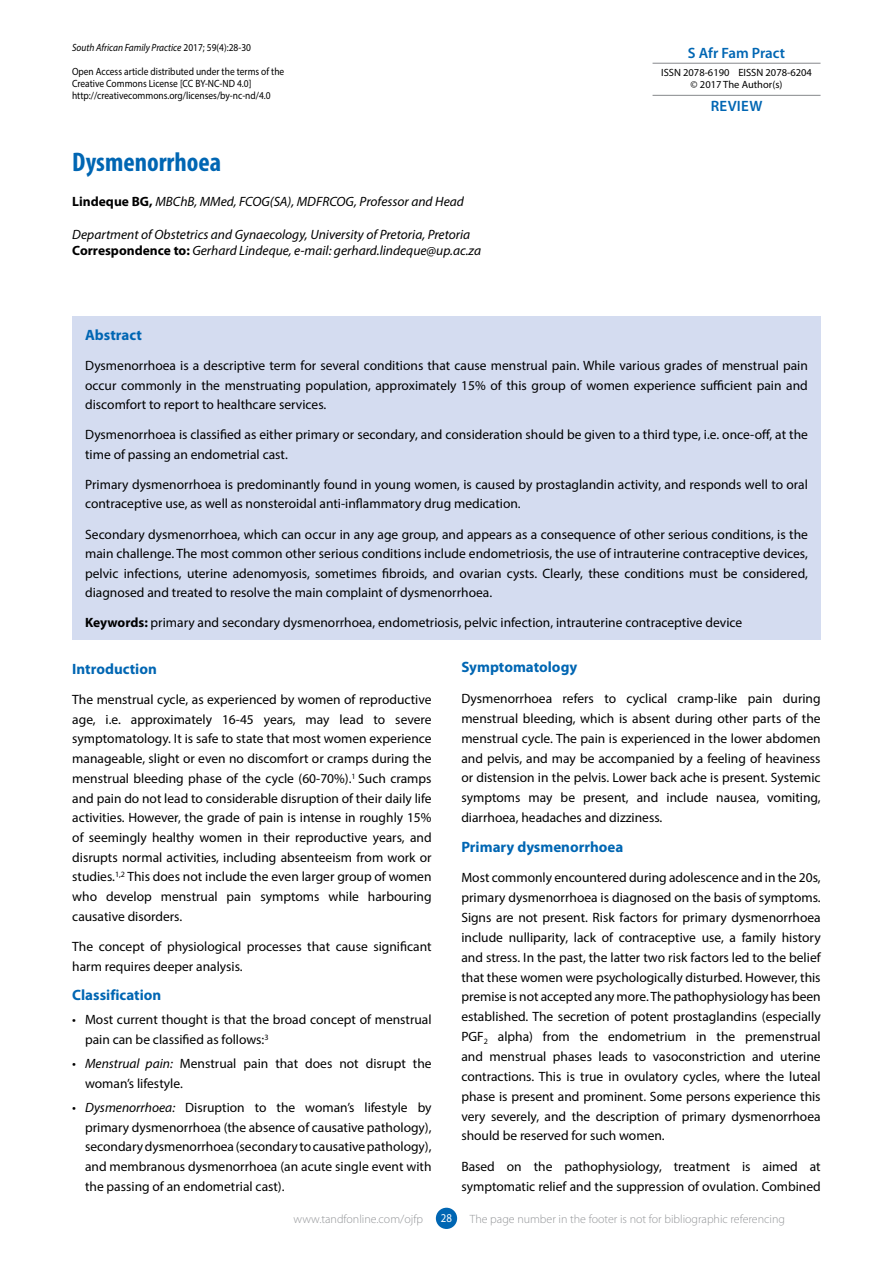
<style>
.page{position:relative;width:893px;height:1263px;background:#fff}
.page>*{position:absolute;margin:0;border:0;box-sizing:border-box;transform-origin:0 0}
.t1{font:700 condensed 27px "Myriad Pro";color:#0066b3}
.t2{font:700 15px "Myriad Pro";color:#0066b3}
.t3{font:600 15px "Myriad Pro";color:#0066b3}
.t4{font:13.5px/19.8px "Myriad Pro";color:#000;text-align:justify}
.t5{font:italic 13.5px/16.5px "Myriad Pro";color:#000}
.t6{font:300 12px "Myriad Pro";color:#939598}
.t7{font:12px "Myriad Pro";color:#fff;scale:.9 1}
.t8{font:10.5px/12px "Myriad Pro";color:#000;scale:.9 1}
.t9{font:10.5px/12px "Myriad Pro";color:#000;text-align:center}
.t10{font:italic 10.5px "Myriad Pro";color:#000;scale:.9 1}
.s1{font-style:normal}
.s2{font-weight:700;font-style:normal}
.s3{font-weight:700}
.s4{font-style:italic}
</style>
<div class="page">
<div style="left:436px;top:1208px;width:21px;height:21px;background:#0066b3;border-radius:50%"></div>
<div style="left:72px;top:316px;width:749px;height:324px;background:#d4dcf0"></div>
<hr style="left:652px;top:63px;width:168px;height:1px;background:#939598">
<hr style="left:652px;top:95px;width:168px;height:1px;background:#939598">
<p class="t10" style="left:72px;top:41px;width:200px">South African Family Practice <span class="s1">2017; 59(4):28-30</span></p>
<p class="t8" style="left:72px;top:65px;width:237px">Open Access article distributed under the terms of the<br>Creative Commons License [CC BY-NC-ND 4.0] http://creativecommons.org/licenses/by-nc-nd/4.0</p>
<h1 class="t1" style="left:72px;top:145px;width:150px">Dysmenorrhoea</h1>
<p class="t5" style="left:72px;top:193px;width:393px"><span class="s2">Lindeque BG,</span> MBChB, MMed, FCOG(SA), MDFRCOG, Professor and Head</p>
<p class="t5" style="left:72px;top:226px;width:410px">Department of Obstetrics and Gynaecology, University of Pretoria, Pretoria<br><span class="s2">Correspondence to:</span> Gerhard Lindeque, e-mail: gerhard.lindeque@up.ac.za</p>
<p class="t3" style="left:688px;top:44px;width:99px">S Afr Fam Pract</p>
<p class="t9" style="left:661px;top:67px;width:152px">ISSN 2078-6190 EISSN 2078-6204 © 2017 The Author(s)</p>
<p class="t3" style="left:711px;top:96px;width:53px">REVIEW</p>
<p class="t2" style="left:85px;top:325px;width:58px">Abstract</p>
<p class="t4" style="left:85px;top:356px;width:724px">Dysmenorrhoea is a descriptive term for several conditions that cause menstrual pain. While various grades of menstrual pain occur commonly in the menstruating population, approximately 15% of this group of women experience sufficient pain and discomfort to report to healthcare services.</p>
<p class="t4" style="left:85px;top:425px;width:724px">Dysmenorrhoea is classified as either primary or secondary, and consideration should be given to a third type, i.e. once-off, at the time of passing an endometrial cast.</p>
<p class="t4" style="left:85px;top:474px;width:724px">Primary dysmenorrhoea is predominantly found in young women, is caused by prostaglandin activity, and responds well to oral contraceptive use, as well as nonsteroidal anti-inflammatory drug medication.</p>
<p class="t4" style="left:85px;top:524px;width:724px">Secondary dysmenorrhoea, which can occur in any age group, and appears as a consequence of other serious conditions, is the main challenge. The most common other serious conditions include endometriosis, the use of intrauterine contraceptive devices, pelvic infections, uterine adenomyosis, sometimes fibroids, and ovarian cysts. Clearly, these conditions must be considered, diagnosed and treated to resolve the main complaint of dysmenorrhoea.</p>
<p class="t4" style="left:85px;top:612px;width:659px"><span class="s3">Keywords:</span> primary and secondary dysmenorrhoea, endometriosis, pelvic infection, intrauterine contraceptive device</p>
<p class="t2" style="left:72px;top:659px;width:86px">Introduction</p>
<p class="t4" style="left:72px;top:689px;width:361px">The menstrual cycle, as experienced by women of reproductive age, i.e. approximately 16-45 years, may lead to severe symptomatology. It is safe to state that most women experience manageable, slight or even no discomfort or cramps during the menstrual bleeding phase of the cycle (60-70%).<sup>1</sup> Such cramps and pain do not lead to considerable disruption of their daily life activities. However, the grade of pain is intense in roughly 15% of seemingly healthy women in their reproductive years, and disrupts normal activities, including absenteeism from work or studies.<sup>1,2</sup> This does not include the even larger group of women who develop menstrual pain symptoms while harbouring causative disorders.</p>
<p class="t4" style="left:72px;top:937px;width:361px">The concept of physiological processes that cause significant harm requires deeper analysis.</p>
<p class="t2" style="left:72px;top:985px;width:90px">Classification</p>
<p class="t4" style="left:85px;top:1010px;width:348px;text-indent:-13px">• Most current thought is that the broad concept of menstrual pain can be classified as follows:<sup>3</sup></p>
<p class="t4" style="left:85px;top:1053px;width:348px;text-indent:-13px"><span class="s4">• Menstrual pain:</span> Menstrual pain that does not disrupt the woman’s lifestyle.</p>
<p class="t4" style="left:85px;top:1097px;width:348px;text-indent:-13px"><span class="s4">• Dysmenorrhoea:</span> Disruption to the woman’s lifestyle by primary dysmenorrhoea (the absence of causative pathology), secondary dysmenorrhoea (secondary to causative pathology), and membranous dysmenorrhoea (an acute single event with the passing of an endometrial cast).</p>
<p class="t2" style="left:461px;top:658px;width:117px">Symptomatology</p>
<p class="t4" style="left:461px;top:688px;width:361px">Dysmenorrhoea refers to cyclical cramp-like pain during menstrual bleeding, which is absent during other parts of the menstrual cycle. The pain is experienced in the lower abdomen and pelvis, and may be accompanied by a feeling of heaviness or distension in the pelvis. Lower back ache is present. Systemic symptoms may be present, and include nausea, vomiting, diarrhoea, headaches and dizziness.</p>
<p class="t2" style="left:461px;top:837px;width:164px">Primary dysmenorrhoea</p>
<p class="t4" style="left:461px;top:867px;width:361px">Most commonly encountered during adolescence and in the 20s, primary dysmenorrhoea is diagnosed on the basis of symptoms.<br>Signs are not present. Risk factors for primary dysmenorrhoea include nulliparity, lack of contraceptive use, a family history and stress. In the past, the latter two risk factors led to the belief that these women were psychologically disturbed. However, this premise is not accepted any more. The pathophysiology has been established. The secretion of potent prostaglandins (especially PGF<sub>2</sub> alpha) from the endometrium in the premenstrual and menstrual phases leads to vasoconstriction and uterine contractions. This is true in ovulatory cycles, where the luteal phase is present and prominent. Some persons experience this very severely, and the description of primary dysmenorrhoea should be reserved for such women.</p>
<p class="t4" style="left:461px;top:1156px;width:361px">Based on the pathophysiology, treatment is aimed at symptomatic relief and the suppression of ovulation. Combined</p>
<p class="t6" style="left:294px;top:1212px;width:131px">www.tandfonline.com/ojfp</p>
<p class="t7" style="left:441px;top:1211px;width:14px">28</p>
<p class="t6" style="left:470px;top:1212px;width:317px">The page number in the footer is not for bibliographic referencing</p>
</div>
